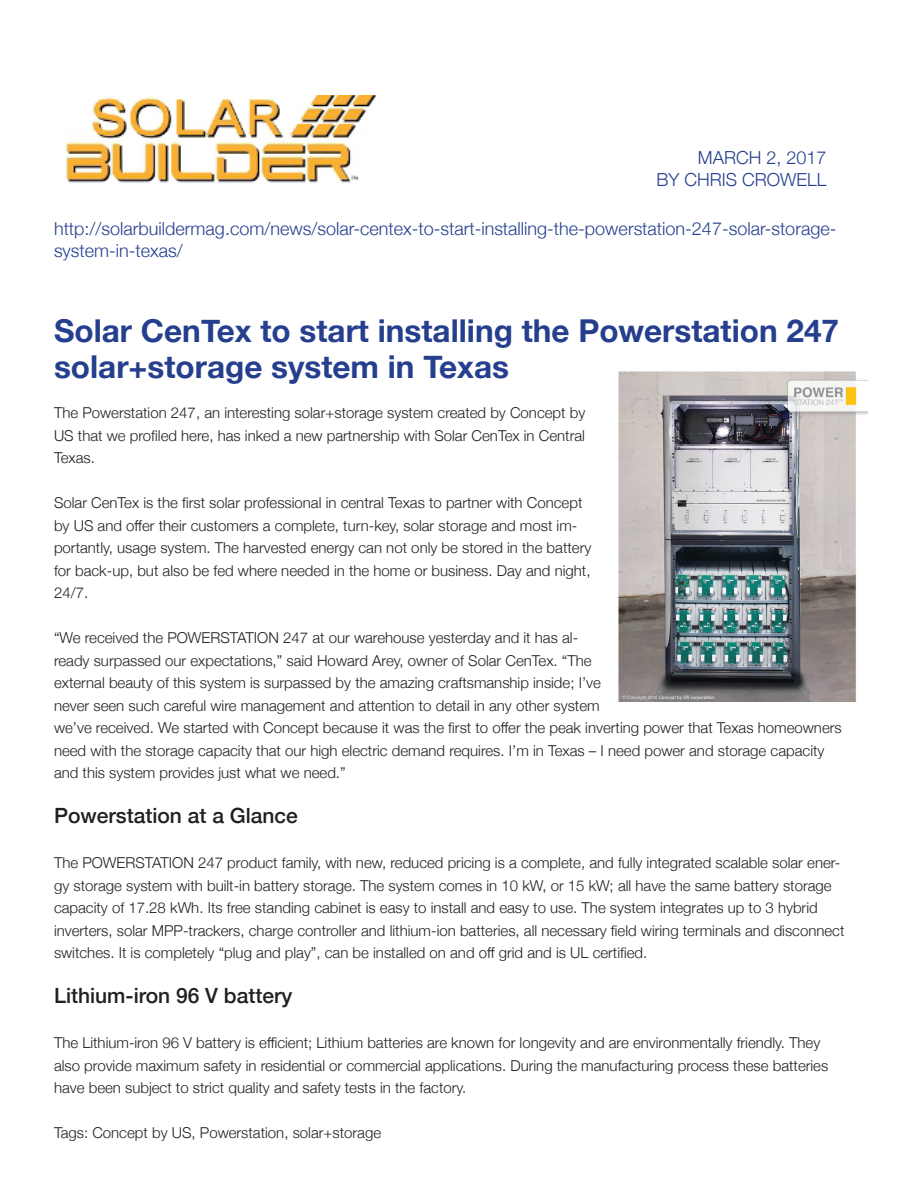
<style>
.page{position:relative;width:918px;height:1188px;background:#fff}
.page>*{position:absolute;margin:0;border:0;box-sizing:border-box;transform-origin:0 0}
.t1{font:700 31.5px/36px "Helvetica Neue";color:#253f8e}
.t2{font:500 21px "Helvetica Neue";color:#231f20}
.t3{font:300 18px/21.6px "Helvetica Neue";color:#253f8e;text-align:right}
.t4{font:300 15px/22.5px "Helvetica Neue";color:#231f20}
</style>
<div class="page">
<img style="left:65px;top:96px;width:311px;height:87px">
<img style="left:618px;top:371px;width:249px;height:331px">
<p class="t3" style="left:656px;top:146px;width:172px">MARCH 2, 2017<br>BY CHRIS CROWELL</p>
<p class="t3" style="left:54px;top:217px;width:784px;text-align:left">http://solarbuildermag.com/news/solar-centex-to-start-installing-the-powerstation-247-solar-storage&shy;system-in-texas/</p>
<h1 class="t1" style="left:54px;top:313px;width:787px">Solar CenTex to start installing the Powerstation 247 solar+storage system in Texas</h1>
<p class="t4" style="left:54px;top:400px;width:533px;text-align:justify">The Powerstation 247, an interesting solar+storage system created by Concept by US that we profiled here, has inked a new partnership with Solar CenTex in Central Texas.</p>
<p class="t4" style="left:54px;top:490px;width:539px">Solar CenTex is the first solar professional in central Texas to partner with Concept by US and offer their customers a complete, turn-key, solar storage and most im&shy;portantly, usage system. The harvested energy can not only be stored in the battery for back-up, but also be fed where needed in the home or business. Day and night, 24/7.</p>
<p class="t4" style="left:54px;top:625px;width:789px">“We received the POWERSTATION 247 at our warehouse yesterday and it has al-<br>ready surpassed our expectations,” said Howard Arey, owner of Solar CenTex. “The<br>external beauty of this system is surpassed by the amazing craftsmanship inside; I’ve<br>never seen such careful wire management and attention to detail in any other system<br>we’ve received. We started with Concept because it was the first to offer the peak inverting power that Texas homeowners need with the storage capacity that our high electric demand requires. I’m in Texas – I need power and storage capacity and this system provides just what we need.”</p>
<h2 class="t2" style="left:54px;top:799px;width:245px">Powerstation at a Glance</h2>
<p class="t4" style="left:54px;top:850px;width:792px">The POWERSTATION 247 product family, with new, reduced pricing is a complete, and fully integrated scalable solar ener&shy;gy storage system with built-in battery storage. The system comes in 10 kW, or 15 kW; all have the same battery storage capacity of 17.28 kWh. Its free standing cabinet is easy to install and easy to use. The system integrates up to 3 hybrid inverters, solar MPP-trackers, charge controller and lithium-ion batteries, all necessary field wiring terminals and disconnect switches. It is completely “plug and play”, can be installed on and off grid and is UL certified.</p>
<h2 class="t2" style="left:54px;top:979px;width:240px">Lithium-iron 96 V battery</h2>
<p class="t4" style="left:54px;top:1030px;width:776px">The Lithium-iron 96 V battery is efficient; Lithium batteries are known for longevity and are environmentally friendly. They also provide maximum safety in residential or commercial applications. During the manufacturing process these batteries have been subject to strict quality and safety tests in the factory.</p>
<p class="t4" style="left:54px;top:1120px;width:329px">Tags: Concept by US, Powerstation, solar+storage</p>
</div>
